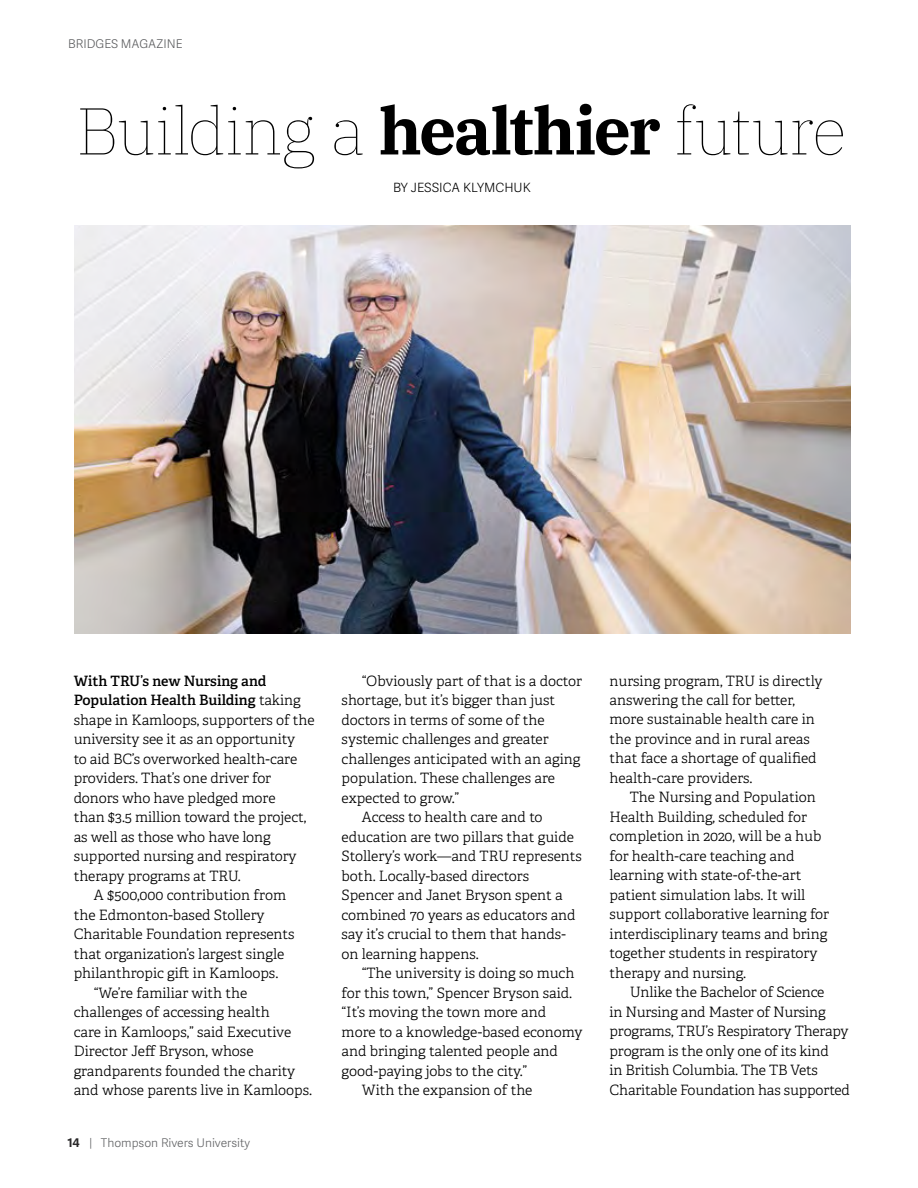
<style>
.page{position:relative;width:918px;height:1188px;background:#fff}
.page>*{position:absolute;margin:0;border:0;box-sizing:border-box;transform-origin:0 0}
.Heading_46pt_K{font:100 66px "IBM Plex Serif";color:#000}
.body_9_5_12_5_indent{font:300 14.25px/19.5px "Adelle";color:#000}
.body_9_5_13_first_pa{font:300 14.25px/19.5px "Adelle";letter-spacing:-.005em;color:#000}
.byline_centered{font:300 12.75px "Adelle Sans";color:#000}
.t1{font:300 12px "Adelle Sans";color:#636466}
.t2{font:300 12px "Adelle Sans";color:#58595b}
.s1{font-weight:700}
.s2{font-weight:600}
.s3{font-weight:700;color:#292829}
</style>
<div class="page">
<img style="left:74px;top:226px;width:776px;height:408px">
<p class="t2" style="left:68px;top:35px;width:116px">BRIDGES MAGAZINE</p>
<p class="Heading_46pt_K" style="left:77px;top:82px;width:772px">Building a <span class="s1">healthier</span> future</p>
<p class="byline_centered" style="left:393px;top:178px;width:139px">BY JESSICA KLYMCHUK</p>
<p class="body_9_5_13_first_pa" style="left:74px;top:671px;width:242px"><span class="s2">With TRU’s new Nursing and<br>Population Health Building</span> taking shape in Kamloops, supporters of the university see it as an opportunity<br>to aid BC’s overworked health-care providers. That’s one driver for donors who have pledged more<br>than $3.5 million toward the project, as well as those who have long supported nursing and respiratory therapy programs at TRU.</p>
<p class="body_9_5_12_5_indent" style="left:74px;top:886px;width:222px;text-indent:20px">A $500,000 contribution from the Edmonton-based Stollery<br>Charitable Foundation represents that organization’s largest single philanthropic gift in Kamloops.</p>
<p class="body_9_5_12_5_indent" style="left:74px;top:983px;width:240px;text-indent:20px">“We’re familiar with the challenges of accessing health<br>care in Kamloops,” said Executive<br>Director Jeff Bryson, whose grandparents founded the charity and whose parents live in Kamloops.</p>
<p class="t1" style="left:68px;top:1134px;width:184px"><span class="s3">14</span> | Thompson Rivers University</p>
<p class="body_9_5_12_5_indent" style="left:342px;top:671px;width:242px;text-indent:20px">“Obviously part of that is a doctor shortage, but it’s bigger than just doctors in terms of some of the systemic challenges and greater challenges anticipated with an aging population. These challenges are expected to grow.”</p>
<p class="body_9_5_12_5_indent" style="left:342px;top:808px;width:242px;text-indent:20px">Access to health care and to education are two pillars that guide<br>Stollery’s work—and TRU represents both. Locally-based directors<br>Spencer and Janet Bryson spent a combined 70 years as educators and say it’s crucial to them that hands&shy;on learning happens.</p>
<p class="body_9_5_12_5_indent" style="left:342px;top:964px;width:242px;text-indent:20px">“The university is doing so much for this town,” Spencer Bryson said. “It’s moving the town more and more to a knowledge-based economy and bringing talented people and good-paying jobs to the city.”</p>
<p class="body_9_5_12_5_indent" style="left:362px;top:1080px;width:172px">With the expansion of the</p>
<p class="body_9_5_12_5_indent" style="left:610px;top:671px;width:215px">nursing program, TRU is directly answering the call for better, more sustainable health care in the province and in rural areas that face a shortage of qualified health-care providers.</p>
<p class="body_9_5_12_5_indent" style="left:610px;top:788px;width:221px;text-indent:20px">The Nursing and Population<br>Health Building, scheduled for completion in 2020, will be a hub for health-care teaching and learning with state-of-the-art patient simulation labs. It will support collaborative learning for interdisciplinary teams and bring together students in respiratory therapy and nursing.</p>
<p class="body_9_5_12_5_indent" style="left:610px;top:983px;width:242px;text-indent:20px">Unlike the Bachelor of Science<br>in Nursing and Master of Nursing programs, TRU’s Respiratory Therapy program is the only one of its kind<br>in British Columbia. The TB Vets Charitable Foundation has supported</p>
</div>
